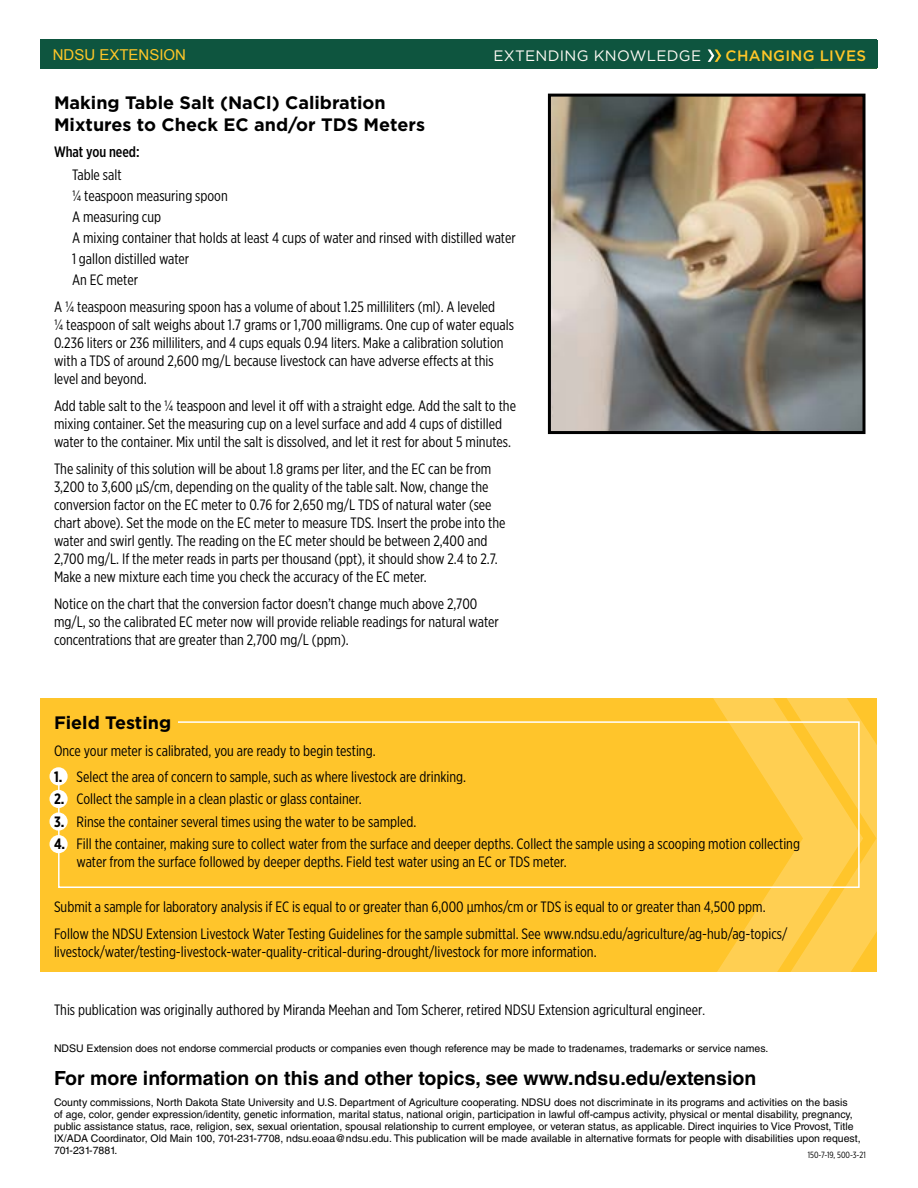
<style>
.page{position:relative;width:918px;height:1188px;background:#fff}
.page>*{position:absolute;margin:0;border:0;box-sizing:border-box;transform-origin:0 0}
.t1{font:700 19.5px "Helvetica LT Std";color:#000}
.t2{font:700 18px/21px "Gotham";color:#000}
.t3{font:15.15px "Gotham";letter-spacing:.02em;color:#fffbf5}
.t4{font:500 15.15px "Gotham";letter-spacing:.02em;color:#ffc628}
.t5{font:15px/18px "Gotham X Narrow";color:#000}
.t6{font:15px "Arial";color:#ffc628}
.t7{font:500 15px "Gotham X Narrow";color:#000}
.t8{font:10.5px/12px "Helvetica LT Std";color:#000}
.t9{font:9px "Gotham X Narrow";color:#000}
.s1{font-weight:700}
.s2{font-size:13.5px}
</style>
<div class="page">
<div style="left:40px;top:698px;width:838px;height:274px;background:#ffc52b"></div>
<svg style="left:713px;top:698px;width:165px;height:274px"></svg>
<div style="left:58px;top:721px;width:802px;height:167px;border:2px solid #fff"></div>
<div style="left:48px;top:711px;width:130px;height:65px;background:#ffc52b"></div>
<img style="left:552px;top:98px;width:310px;height:332px">
<div style="left:548px;top:94px;width:318px;height:340px;border:3px solid #000"></div>
<div style="left:40px;top:39px;width:838px;height:29px;background:#0e553f"></div>
<svg style="left:708px;top:49px;width:13px;height:13px"></svg>
<div style="left:50px;top:835px;width:18px;height:18px;background:#fff;border-radius:50%"></div>
<div style="left:50px;top:812px;width:18px;height:19px;background:#fff;border-radius:50%"></div>
<div style="left:50px;top:790px;width:18px;height:18px;background:#fff;border-radius:50%"></div>
<div style="left:50px;top:767px;width:18px;height:18px;background:#fff;border-radius:50%"></div>
<p class="t6" style="left:53px;top:45px;width:135px">NDSU EXTENSION</p>
<p class="t3" style="left:493px;top:46px;width:209px">EXTENDING KNOWLEDGE</p>
<p class="t4" style="left:726px;top:46px;width:142px">CHANGING LIVES</p>
<p class="t2" style="left:54px;top:93px;width:373px">Making Table Salt (NaCl) Calibration<br>Mixtures to Check EC and/or TDS Meters</p>
<p class="t7" style="left:54px;top:143px;width:87px">What you need:</p>
<p class="t5" style="left:72px;top:164px;width:445px;line-height:21px">Table salt<br>¼ teaspoon measuring spoon<br>A measuring cup<br>A mixing container that holds at least 4 cups of water and rinsed with distilled water<br>1 gallon distilled water<br>An EC meter</p>
<p class="t5" style="left:54px;top:298px;width:461px">A ¼ teaspoon measuring spoon has a volume of about 1.25 milliliters (ml). A leveled<br>¼ teaspoon of salt weighs about 1.7 grams or 1,700 milligrams. One cup of water equals 0.236 liters or 236 milliliters, and 4 cups equals 0.94 liters. Make a calibration solution with a TDS of around 2,600 mg/L because livestock can have adverse effects at this level and beyond.</p>
<p class="t5" style="left:54px;top:397px;width:464px">Add table salt to the ¼ teaspoon and level it off with a straight edge. Add the salt to the mixing container. Set the measuring cup on a level surface and add 4 cups of distilled water to the container. Mix until the salt is dissolved, and let it rest for about 5 minutes.</p>
<p class="t5" style="left:54px;top:460px;width:453px">The salinity of this solution will be about 1.8 grams per liter, and the EC can be from 3,200 to 3,600 μS/cm, depending on the quality of the table salt. Now, change the conversion factor on the EC meter to 0.76 for 2,650 mg/L TDS of natural water (see chart above). Set the mode on the EC meter to measure TDS. Insert the probe into the water and swirl gently. The reading on the EC meter should be between 2,400 and 2,700 mg/L. If the meter reads in parts per thousand (ppt), it should show 2.4 to 2.7.<br>Make a new mixture each time you check the accuracy of the EC meter.</p>
<p class="t5" style="left:54px;top:595px;width:446px">Notice on the chart that the conversion factor doesn’t change much above 2,700 mg/L, so the calibrated EC meter now will provide reliable readings for natural water concentrations that are greater than 2,700 mg/L (ppm).</p>
<p class="t2" style="left:54px;top:712px;width:119px">Field Testing</p>
<p class="t5" style="left:54px;top:742px;width:323px">Once your meter is calibrated, you are ready to begin testing.</p>
<p class="t5" style="left:54px;top:767px;width:414px"><span class="s1">1.</span> Select the area of concern to sample, such as where livestock are drinking.</p>
<p class="t5" style="left:54px;top:790px;width:309px"><span class="s1">2.</span> Collect the sample in a clean plastic or glass container.</p>
<p class="t5" style="left:54px;top:812px;width:364px"><span class="s1">3.</span> Rinse the container several times using the water to be sampled.</p>
<p class="t5" style="left:76px;top:835px;width:725px;text-indent:-22px"><span class="s1">4.</span> Fill the container, making sure to collect water from the surface and deeper depths. Collect the sample using a scooping motion collecting water from the surface followed by deeper depths. Field test water using an EC or TDS meter.</p>
<p class="t5" style="left:54px;top:893px;width:735px;line-height:27px">Submit a sample for laboratory analysis if EC is equal to or greater than 6,000 μmhos/cm or TDS is equal to or greater than 4,500 ppm.<br>Follow the NDSU Extension Livestock Water Testing Guidelines for the sample submittal. See www.ndsu.edu/agriculture/ag-hub/ag-topics/</p>
<p class="t5" style="left:54px;top:942px;width:544px">livestock/water/testing-livestock-water-quality-critical-during-drought/livestock for more information.</p>
<p class="t5" style="left:54px;top:1000px;width:653px">This publication was originally authored by Miranda Meehan and Tom Scherer, retired NDSU Extension agricultural engineer<span class="s2">.</span></p>
<p class="t8" style="left:54px;top:1043px;width:716px">NDSU Extension does not endorse commercial products or companies even though reference may be made to tradenames, trademarks or service names.</p>
<h1 class="t1" style="left:54px;top:1066px;width:704px">For more information on this and other topics, see www.ndsu.edu/extension</h1>
<p class="t8" style="left:54px;top:1096px;width:808px">County commissions, North Dakota State University and U.S. Department of Agriculture cooperating. NDSU does not discriminate in its programs and activities on the basis<br>of age, color, gender expression/identity, genetic information, marital status, national origin, participation in lawful off-campus activity, physical or mental disability, pregnancy, public assistance status, race, religion, sex, sexual orientation, spousal relationship to current employee, or veteran status, as applicable. Direct inquiries to Vice Provost, Title IX/ADA Coordinator, Old Main 100, 701-231-7708, ndsu.eoaa@ndsu.edu. This publication will be made available in alternative formats for people with disabilities upon request, 701-231-7881.</p>
<p class="t9" style="left:808px;top:1150px;width:60px">150-7-19, 500-3-21</p>
</div>
